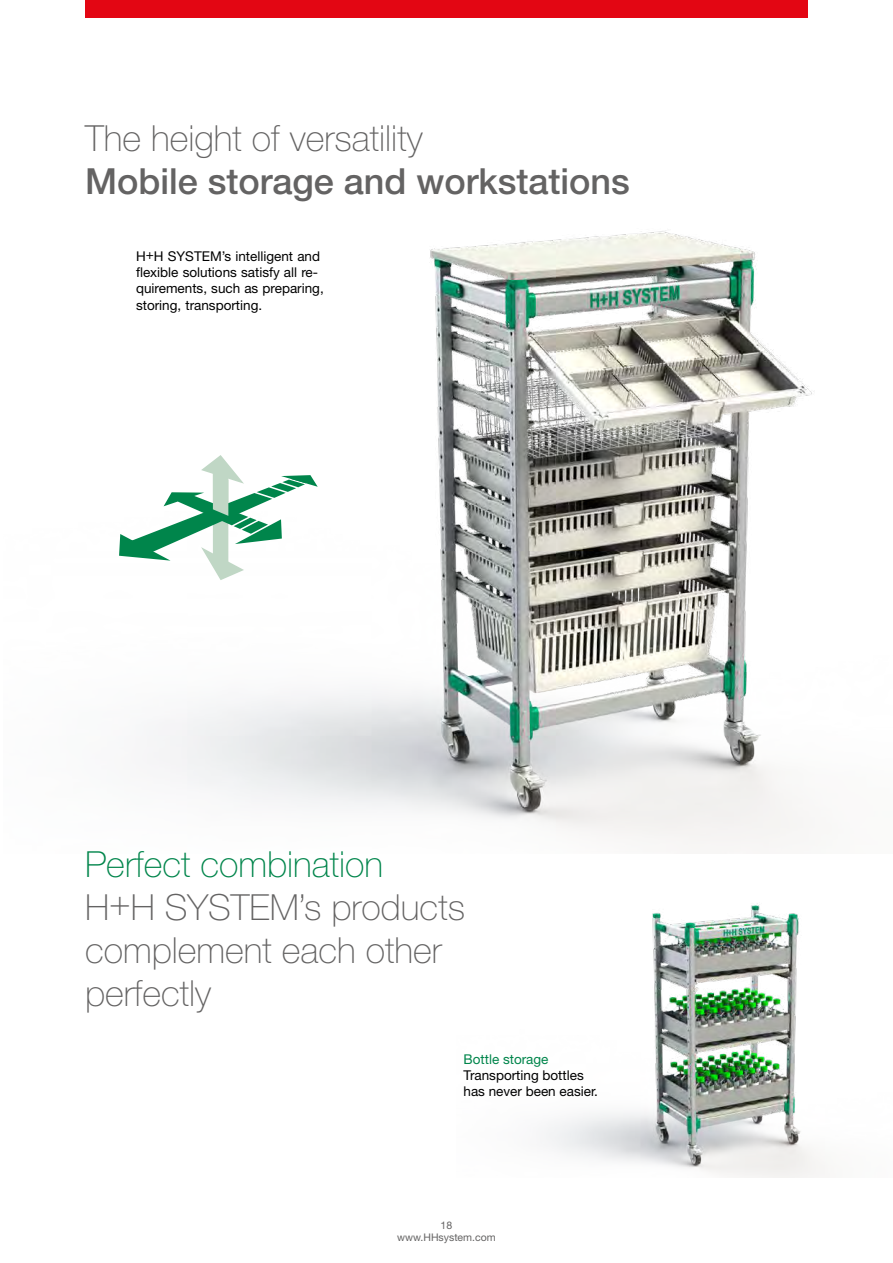
<style>
.page{position:relative;width:893px;height:1263px;background:#fff}
.page>*{position:absolute;margin:0;border:0;box-sizing:border-box;transform-origin:0 0}
.t1{font:100 36px/43.2px "Helvetica Neue";color:#646363}
.t2{font:500 36px "Helvetica Neue";color:#646363}
.t3{font:100 36px "Helvetica Neue";color:#00854b}
.t4{font:13.5px/16.2px "Helvetica Neue";color:#000}
.t5{font:13.5px "Helvetica Neue";color:#00854b}
.t6{font:10.5px/12px "Helvetica Neue";color:#646363;text-align:center}
</style>
<div class="page">
<img style="left:153px;top:230px;width:661px;height:619px">
<img style="left:544px;top:903px;width:281px;height:275px">
<svg style="left:119px;top:455px;width:199px;height:125px"></svg>
<div style="left:85px;top:0;width:723px;height:17px;background:#e30613"></div>
<h1 class="t1" style="left:85px;top:116px;width:339px">The height of versatility</h1>
<h1 class="t2" style="left:85px;top:160px;width:546px">Mobile storage and workstations</h1>
<p class="t4" style="left:136px;top:248px;width:189px">H+H SYSTEM’s intelligent and flexible solutions satisfy all re&shy;quirements, such as preparing, storing, transporting.</p>
<h1 class="t3" style="left:85px;top:844px;width:300px">Perfect combination</h1>
<h1 class="t1" style="left:85px;top:886px;width:381px">H+H SYSTEM’s products complement each other perfectly</h1>
<p class="t5" style="left:463px;top:1051px;width:86px">Bottle storage</p>
<p class="t4" style="left:463px;top:1066px;width:136px">Transporting bottles has never been easier.</p>
<p class="t6" style="left:397px;top:1219px;width:100px">18 www.HHsystem.com</p>
</div>
